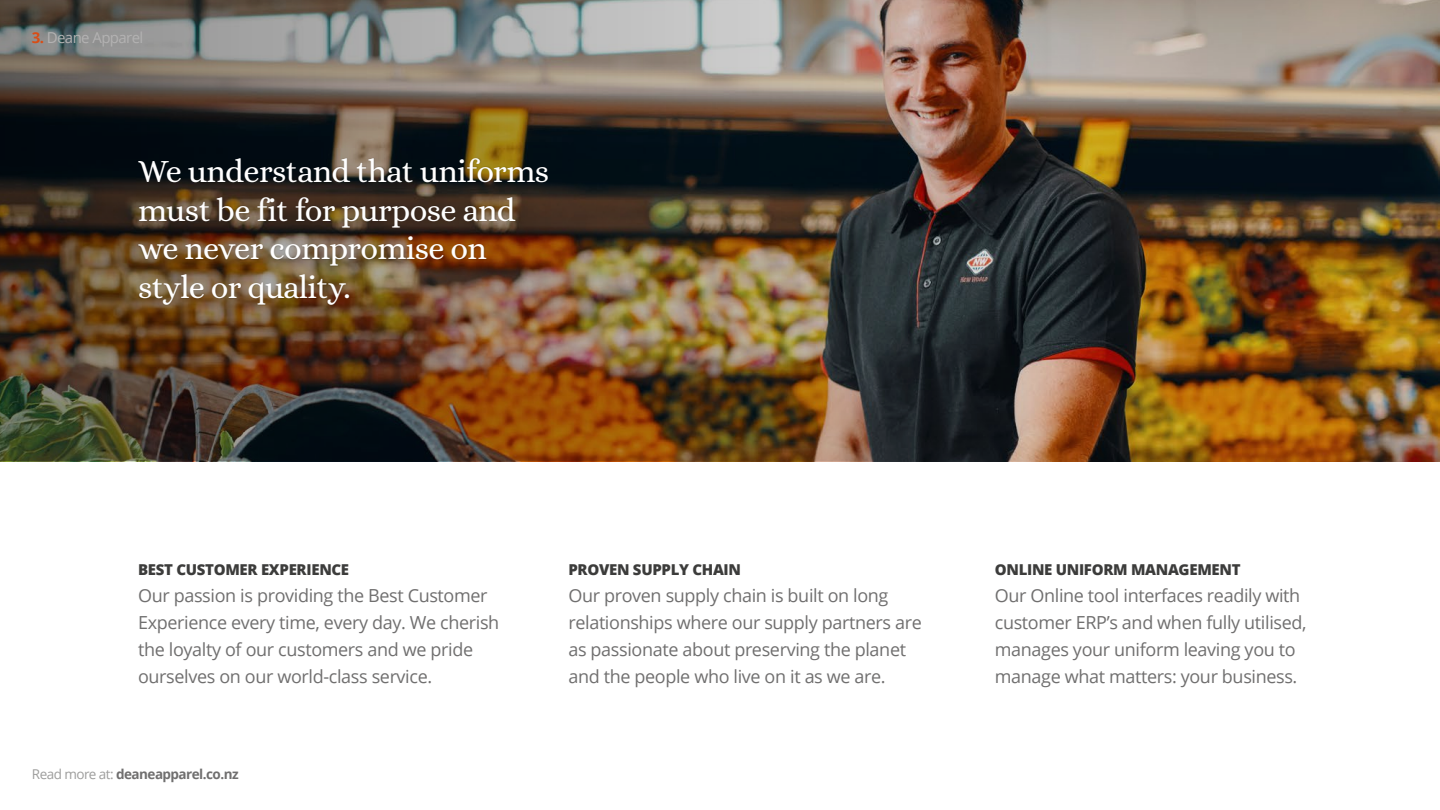
<style>
.page{position:relative;width:1440px;height:810px;background:#fff}
.page>*{position:absolute;margin:0;border:0;box-sizing:border-box;transform-origin:0 0}
.t1{font:32.4px/38.8px "Alice";letter-spacing:-.02em;color:#fff}
.t2{font:18px/27px "Open Sans";letter-spacing:-.02em;color:#706f6f}
.t3{font:800 15px "Open Sans";letter-spacing:-.02em;color:#3c3c3b}
.t4{font:15px "Open Sans";letter-spacing:-.04em;color:#b3b2b2}
.t5{font:700 13.5px "Open Sans";letter-spacing:-.04em;color:#706f6f}
.s1{font-weight:700;color:#d94d15}
.s2{font-weight:400;color:#9d9d9c}
</style>
<div class="page">
<img style="left:1052px;top:0;width:388px;height:461px">
<img style="left:0;top:0;width:1052px;height:461px">
<div style="left:137px;top:157px;width:412px;height:149px;background:#000;opacity:.2"></div>
<p class="t4" style="left:32px;top:28px;width:113px"><span class="s1">3.</span> Deane Apparel</p>
<h1 class="t1" style="left:138px;top:153px;width:412px">We understand that uniforms must be fit for purpose and we never compromise on style or quality.</h1>
<p class="t3" style="left:138px;top:559px;width:213px">BEST CUSTOMER EXPERIENCE</p>
<p class="t2" style="left:138px;top:582px;width:363px">Our passion is providing the Best Customer Experience every time, every day. We cherish the loyalty of our customers and we pride ourselves on our world-class service.</p>
<p class="t5" style="left:32px;top:765px;width:208px"><span class="s2">Read more at:</span> deaneapparel.co.nz</p>
<p class="t3" style="left:568px;top:559px;width:174px">PROVEN SUPPLY CHAIN</p>
<p class="t2" style="left:568px;top:582px;width:355px">Our proven supply chain is built on long relationships where our supply partners are as passionate about preserving the planet and the people who live on it as we are.</p>
<p class="t3" style="left:995px;top:559px;width:247px">ONLINE UNIFORM MANAGEMENT</p>
<p class="t2" style="left:995px;top:582px;width:313px">Our Online tool interfaces readily with customer ERP’s and when fully utilised, manages your uniform leaving you to manage what matters: your business.</p>
</div>
